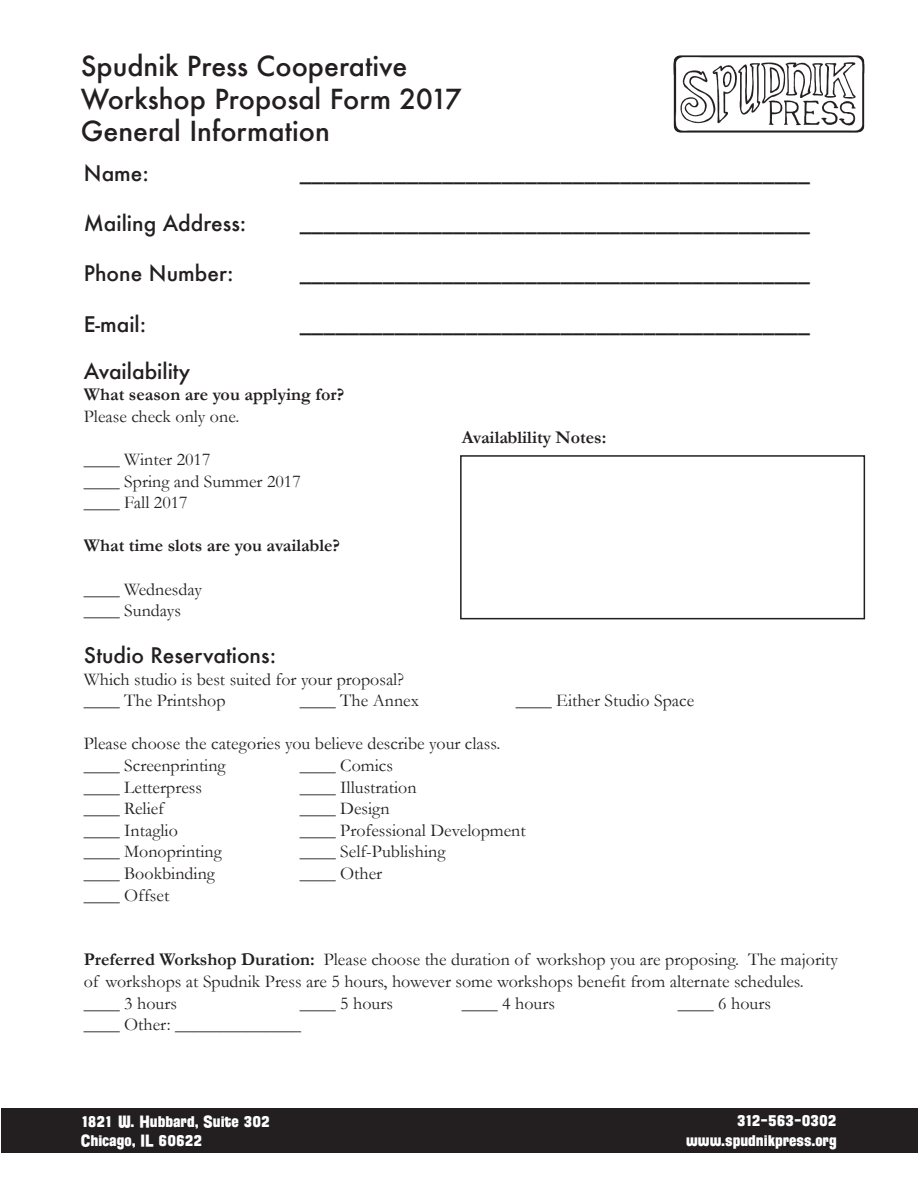
<style>
.page{position:relative;width:918px;height:1188px;background:#fff}
.page>*{position:absolute;margin:0;border:0;box-sizing:border-box;transform-origin:0 0}
.t1{font:500 27px/32.4px "Futura";color:#231f20}
.t2{font:500 21px "Futura";color:#231f20}
.t3{font:18px/21.6px "Garamond";color:#231f20}
.t4{font:700 18px "Garamond";color:#231f20}
.t5{font:16.5px/19.8px "Florida Project Phase One";color:#fff;text-align:right}
.s1{font-weight:700}
</style>
<div class="page">
<img style="left:673px;top:55px;width:192px;height:78px">
<div style="left:1px;top:1108px;width:917px;height:44px;background:#231f20"></div>
<div style="left:460px;top:455px;width:405px;height:164px;border:2px solid #231f20"></div>
<h1 class="t1" style="left:81px;top:50px;width:382px">Spudnik Press Cooperative<br>Workshop Proposal Form 2017<br>General Information</h1>
<p class="t2" style="left:84px;top:158px;width:67px">Name:</p>
<p class="t2" style="left:84px;top:209px;width:164px">Mailing Address:</p>
<p class="t2" style="left:84px;top:259px;width:151px">Phone Number:</p>
<p class="t2" style="left:84px;top:310px;width:64px">E-mail:</p>
<p class="t2" style="left:300px;top:158px;width:512px">___________________________________________</p>
<p class="t2" style="left:300px;top:209px;width:512px">___________________________________________</p>
<p class="t2" style="left:300px;top:259px;width:512px">___________________________________________</p>
<p class="t2" style="left:300px;top:310px;width:512px">___________________________________________</p>
<p class="t2" style="left:84px;top:356px;width:108px">Availability</p>
<p class="t4" style="left:84px;top:384px;width:262px">What season are you applying for?</p>
<p class="t3" style="left:84px;top:405px;width:157px">Please check only one.</p>
<p class="t4" style="left:462px;top:427px;width:146px">Availablility Notes:</p>
<p class="t3" style="left:84px;top:448px;width:219px">____ Winter 2017<br>____ Spring and Summer 2017 ____ Fall 2017</p>
<p class="t4" style="left:84px;top:535px;width:258px">What time slots are you available?</p>
<p class="t3" style="left:84px;top:578px;width:120px">____ Wednesday ____ Sundays</p>
<p class="t2" style="left:84px;top:641px;width:194px">Studio Reservations:</p>
<p class="t3" style="left:84px;top:668px;width:322px">Which studio is best suited for your proposal? ____ The Printshop</p>
<p class="t3" style="left:300px;top:690px;width:121px">____ The Annex</p>
<p class="t3" style="left:516px;top:690px;width:180px">____ Either Studio Space</p>
<p class="t3" style="left:84px;top:733px;width:418px">Please choose the categories you believe describe your class. ____ Screenprinting</p>
<p class="t3" style="left:300px;top:754px;width:95px">____ Comics</p>
<p class="t3" style="left:84px;top:776px;width:120px">____ Letterpress</p>
<p class="t3" style="left:300px;top:776px;width:118px">____ Illustration</p>
<p class="t3" style="left:84px;top:798px;width:82px">____ Relief</p>
<p class="t3" style="left:300px;top:798px;width:91px">____ Design</p>
<p class="t3" style="left:84px;top:819px;width:96px">____ Intaglio</p>
<p class="t3" style="left:300px;top:819px;width:227px">____ Professional Development</p>
<p class="t3" style="left:84px;top:841px;width:140px">____ Monoprinting</p>
<p class="t3" style="left:300px;top:841px;width:147px">____ Self-Publishing</p>
<p class="t3" style="left:84px;top:862px;width:133px">____ Bookbinding</p>
<p class="t3" style="left:300px;top:862px;width:84px">____ Other</p>
<p class="t3" style="left:84px;top:884px;width:87px">____ Offset</p>
<p class="t3" style="left:84px;top:949px;width:756px"><span class="s1">Preferred Workshop Duration:</span> Please choose the duration of workshop you are proposing. The majority of workshops at Spudnik Press are 5 hours, however some workshops benefit from alternate schedules. ____ 3 hours</p>
<p class="t3" style="left:300px;top:992px;width:95px">____ 5 hours</p>
<p class="t3" style="left:462px;top:992px;width:95px">____ 4 hours</p>
<p class="t3" style="left:678px;top:992px;width:95px">____ 6 hours</p>
<p class="t3" style="left:84px;top:1014px;width:219px">____ Other: ______________</p>
<p class="t5" style="left:81px;top:1111px;width:191px;text-align:left">1821 W. Hubbard, Suite 302<br>Chicago, IL 60622</p>
<p class="t5" style="left:686px;top:1110px;width:152px">312-563-0302 www.spudnikpress.org</p>
</div>
